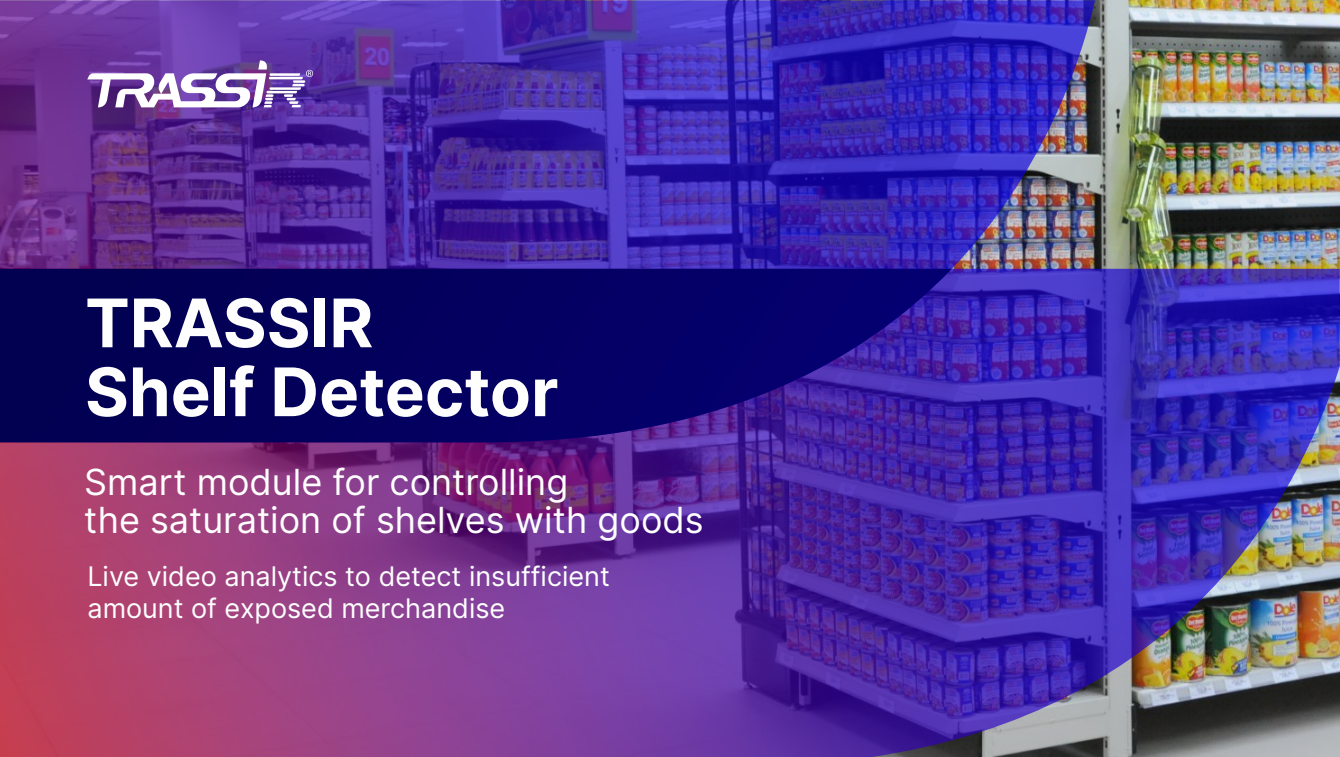
<style>
.page{position:relative;width:1340px;height:757px;background:#fff}
.page>*{position:absolute;margin:0;border:0;box-sizing:border-box;transform-origin:0 0}
.t1{font:700 67.05px/68.8px "Inter";color:#fefefe}
.t2{font:36px/37px "Inter";color:#fefefe}
.t3{font:27px/32.7px "Inter";color:#fefefe}
</style>
<div class="page">
<img style="left:1095px;top:0;width:244px;height:269px">
<img style="left:0;top:0;width:1095px;height:269px">
<img style="left:0;top:269px;width:1339px;height:488px">
<svg style="left:0;top:269px;width:951px;height:174px"></svg>
<svg style="left:87px;top:60px;width:226px;height:48px"></svg>
<h1 class="t1" style="left:85px;top:288px;width:475px">TRASSIR<br>Shelf Detector</h1>
<h2 class="t2" style="left:84px;top:464px;width:621px">Smart module for controlling<br>the saturation of shelves with goods</h2>
<p class="t3" style="left:87px;top:559px;width:524px">Live video analytics to detect insufficient amount of exposed merchandise</p>
</div>
